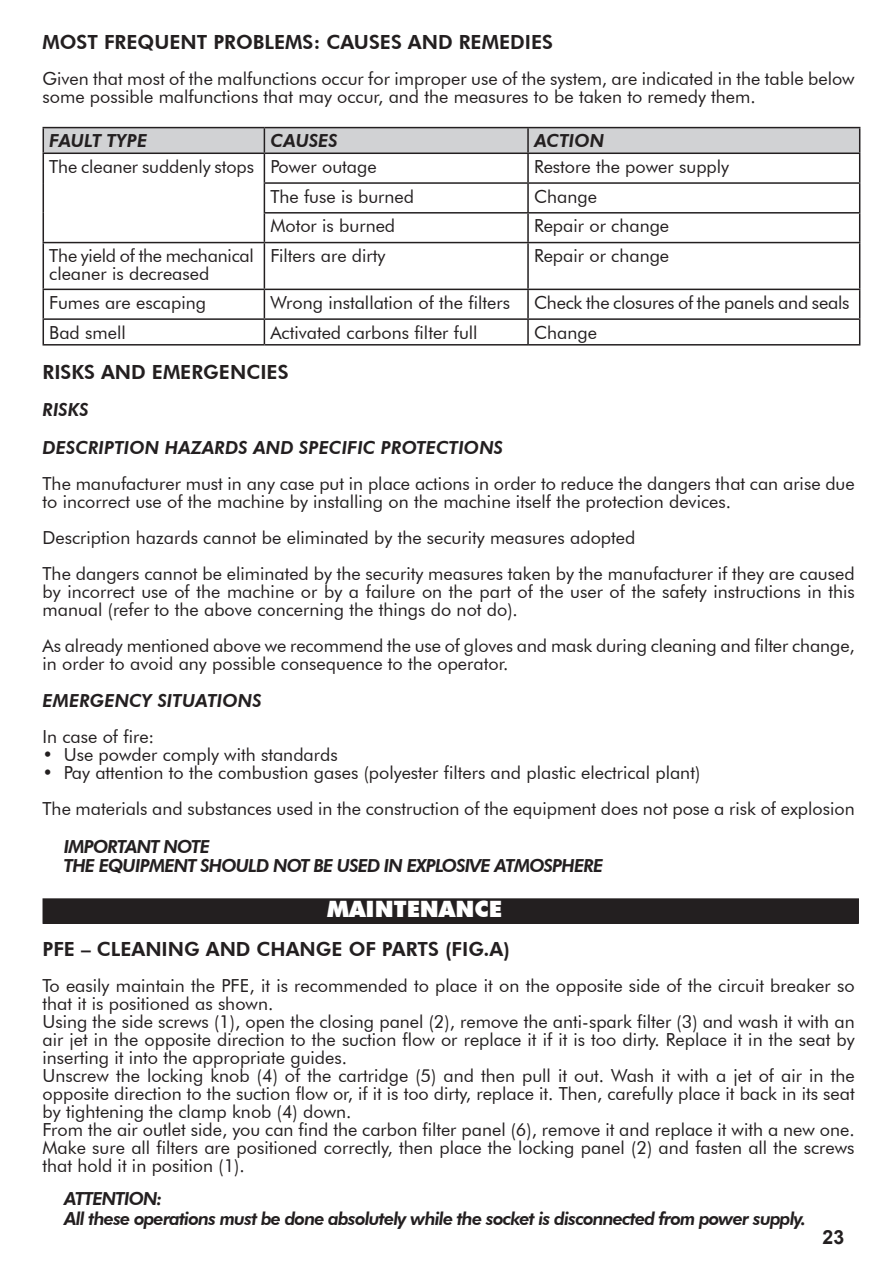
<style>
.page{position:relative;width:893px;height:1263px;background:#fff}
.page>*{position:absolute;margin:0;border:0;box-sizing:border-box;transform-origin:0 0}
.t1{font:900 22.5px "Futura BT";color:#fff}
.t2{font:800 19.5px "Futura BT";color:#231f20}
.t3{font:700 19.5px "Arial";color:#231f20}
.t4{font:18px/18px "Futura BT";color:#231f20}
.t5{font:italic 800 18px/19.5px "Futura BT";letter-spacing:-.05em;color:#231f20}
.t6{font:italic 800 18px/37.5px "Futura BT";color:#231f20}
</style>
<div class="page">
<div style="left:43px;top:899px;width:815px;height:24px;background:#231f20"></div>
<div style="left:43px;top:898px;width:816px;height:26px;border:2px solid #231f20"></div>
<hr style="left:43px;top:127px;width:221px;height:1px;background:#231f20">
<hr style="left:264px;top:127px;width:264px;height:1px;background:#231f20">
<hr style="left:528px;top:127px;width:332px;height:1px;background:#231f20">
<svg style="left:43px;top:128px;width:817px;height:114px"></svg>
<hr style="left:43px;top:242px;width:221px;height:1px;background:#231f20">
<hr style="left:43px;top:243px;width:1px;height:46px;background:#231f20">
<hr style="left:264px;top:242px;width:264px;height:1px;background:#231f20">
<hr style="left:264px;top:243px;width:1px;height:46px;background:#231f20">
<hr style="left:528px;top:242px;width:332px;height:1px;background:#231f20">
<hr style="left:527px;top:243px;width:2px;height:46px;background:#231f20">
<hr style="left:859px;top:243px;width:1px;height:46px;background:#231f20">
<hr style="left:43px;top:289px;width:221px;height:1px;background:#231f20">
<hr style="left:264px;top:289px;width:264px;height:1px;background:#231f20">
<hr style="left:528px;top:289px;width:332px;height:1px;background:#231f20">
<hr style="left:527px;top:290px;width:2px;height:28px;background:#231f20">
<hr style="left:43px;top:318px;width:221px;height:2px;background:#231f20">
<svg style="left:43px;top:290px;width:1px;height:54px"></svg>
<hr style="left:264px;top:318px;width:264px;height:2px;background:#231f20">
<svg style="left:264px;top:290px;width:1px;height:54px"></svg>
<hr style="left:528px;top:318px;width:332px;height:2px;background:#231f20">
<hr style="left:527px;top:320px;width:2px;height:24px;background:#231f20">
<svg style="left:859px;top:290px;width:1px;height:54px"></svg>
<hr style="left:43px;top:344px;width:221px;height:2px;background:#231f20">
<hr style="left:264px;top:344px;width:264px;height:2px;background:#231f20">
<hr style="left:528px;top:344px;width:332px;height:2px;background:#231f20">
<p class="t2" style="left:43px;top:30px;width:512px">MOST FREQUENT PROBLEMS: CAUSES AND REMEDIES</p>
<p class="t4" style="left:43px;top:69px;width:814px">Given that most of the malfunctions occur for improper use of the system, are indicated in the table below some possible malfunctions that may occur, and the measures to be taken to remedy them.</p>
<p class="t6" style="left:49px;top:122px;width:100px">FAULT TYPE</p>
<p class="t5" style="left:270px;top:131px;width:69px">CAUSES</p>
<p class="t5" style="left:534px;top:131px;width:72px">ACTION</p>
<p class="t4" style="left:49px;top:157px;width:329px">The cleaner suddenly stops Power outage</p>
<p class="t4" style="left:534px;top:157px;width:197px">Restore the power supply</p>
<p class="t4" style="left:270px;top:187px;width:145px">The fuse is burned</p>
<p class="t4" style="left:534px;top:187px;width:64px">Change</p>
<p class="t4" style="left:270px;top:217px;width:126px">Motor is burned</p>
<p class="t4" style="left:534px;top:217px;width:137px">Repair or change</p>
<p class="t4" style="left:49px;top:247px;width:206px">The yield of the mechanical cleaner is decreased</p>
<p class="t4" style="left:270px;top:247px;width:117px">Filters are dirty</p>
<p class="t4" style="left:534px;top:247px;width:137px">Repair or change</p>
<p class="t4" style="left:49px;top:293px;width:158px">Fumes are escaping</p>
<p class="t4" style="left:270px;top:293px;width:241px">Wrong installation of the filters</p>
<p class="t4" style="left:534px;top:293px;width:317px">Check the closures of the panels and seals</p>
<p class="t4" style="left:49px;top:323px;width:78px">Bad smell</p>
<p class="t4" style="left:270px;top:323px;width:209px">Activated carbons filter full</p>
<p class="t4" style="left:534px;top:323px;width:64px">Change</p>
<p class="t2" style="left:43px;top:360px;width:248px">RISKS AND EMERGENCIES</p>
<p class="t6" style="left:43px;top:391px;width:462px">RISKS<br>DESCRIPTION HAZARDS AND SPECIFIC PROTECTIONS</p>
<p class="t4" style="left:43px;top:474px;width:814px">The manufacturer must in any case put in place actions in order to reduce the dangers that can arise due to incorrect use of the machine by installing on the machine itself the protection devices.</p>
<p class="t4" style="left:43px;top:519px;width:814px;line-height:36px">Description hazards cannot be eliminated by the security measures adopted<br>The dangers cannot be eliminated by the security measures taken by the manufacturer if they are caused</p>
<p class="t4" style="left:43px;top:582px;width:814px">by incorrect use of the machine or by a failure on the part of the user of the safety instructions in this manual (refer to the above concerning the things do not do).</p>
<p class="t4" style="left:43px;top:636px;width:814px">As already mentioned above we recommend the use of gloves and mask during cleaning and filter change, in order to avoid any possible consequence to the operator.</p>
<p class="t6" style="left:43px;top:682px;width:221px">EMERGENCY SITUATIONS</p>
<p class="t4" style="left:43px;top:727px;width:113px">In case of fire:</p>
<p class="t4" style="left:43px;top:745px;width:297px">• Use powder comply with standards</p>
<p class="t4" style="left:43px;top:754px;width:814px;line-height:36px">• Pay attention to the combustion gases (polyester filters and plastic electrical plant)<br>The materials and substances used in the construction of the equipment does not pose a risk of explosion</p>
<p class="t5" style="left:64px;top:836px;width:541px">IMPORTANT NOTE<br>THE EQUIPMENT SHOULD NOT BE USED IN EXPLOSIVE ATMOSPHERE</p>
<p class="t1" style="left:327px;top:895px;width:177px">MAINTENANCE</p>
<p class="t2" style="left:43px;top:937px;width:469px">PFE – CLEANING AND CHANGE OF PARTS (FIG.A)</p>
<p class="t4" style="left:43px;top:976px;width:814px">To easily maintain the PFE, it is recommended to place it on the opposite side of the circuit breaker so that it is positioned as shown.<br>Using the side screws (1), open the closing panel (2), remove the anti-spark filter (3) and wash it with an air jet in the opposite direction to the suction flow or replace it if it is too dirty. Replace it in the seat by inserting it into the appropriate guides.<br>Unscrew the locking knob (4) of the cartridge (5) and then pull it out. Wash it with a jet of air in the opposite direction to the suction flow or, if it is too dirty, replace it. Then, carefully place it back in its seat by tightening the clamp knob (4) down.<br>From the air outlet side, you can find the carbon filter panel (6), remove it and replace it with a new one.<br>Make sure all filters are positioned correctly, then place the locking panel (2) and fasten all the screws that hold it in position (1).</p>
<p class="t5" style="left:64px;top:1189px;width:744px">ATTENTION:<br>All these operations must be done absolutely while the socket is disconnected from power supply.</p>
<p class="t3" style="left:823px;top:1224px;width:23px">23</p>
</div>
